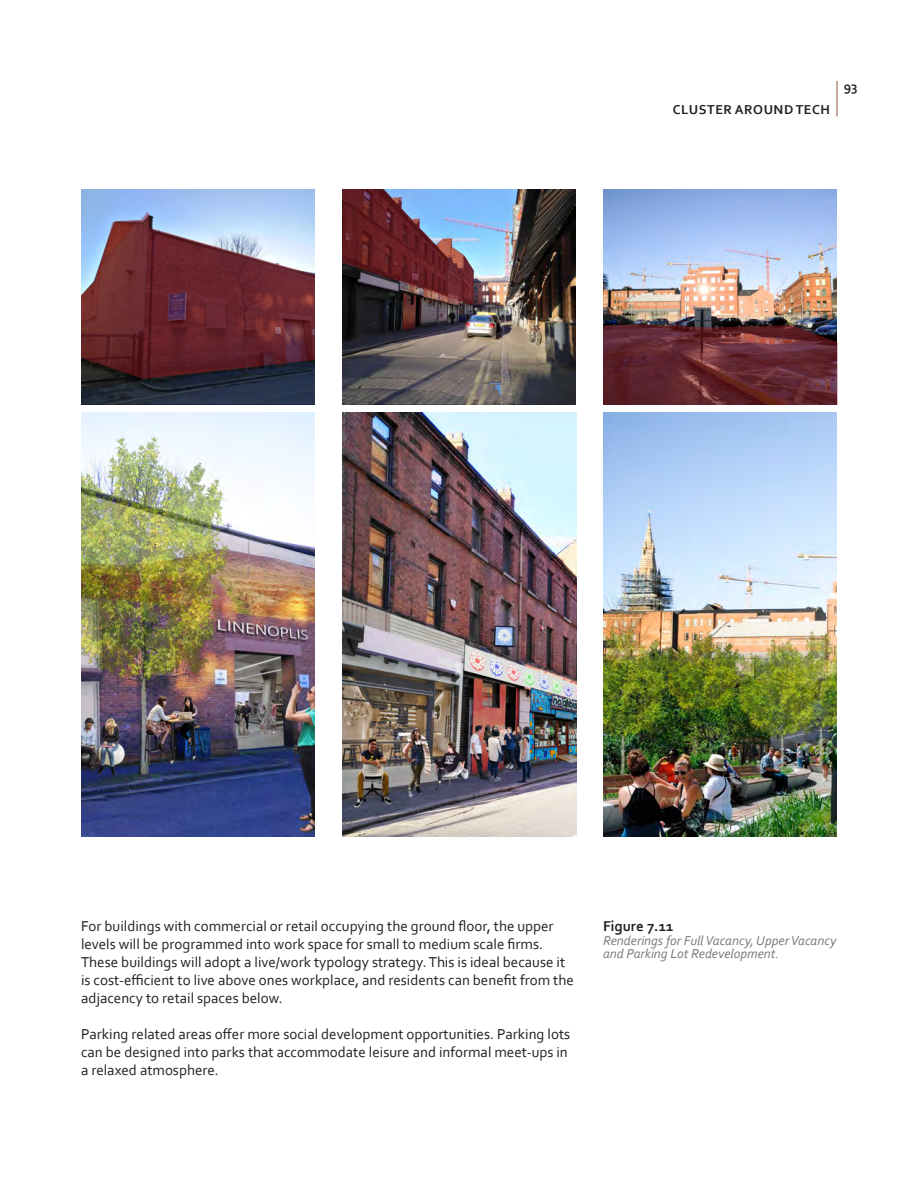
<style>
.page{position:relative;width:918px;height:1188px;background:#fff}
.page>*{position:absolute;margin:0;border:0;box-sizing:border-box;transform-origin:0 0}
.Figure_Number{font:15px/18px "Corbel";color:#231f20}
.Kumasi_Projects_Capt{font:700 15px "Corbel";color:#231f20}
.Kumasi_Projects_Capt-2{font:italic 13.5px/13.5px "Corbel";color:#787a7d}
.t1{font:700 13.5px "Corbel";letter-spacing:.04em;color:#231f20}
</style>
<div class="page">
<img style="left:81px;top:412px;width:234px;height:425px">
<img style="left:603px;top:412px;width:234px;height:425px">
<img style="left:342px;top:412px;width:234px;height:425px">
<img style="left:603px;top:189px;width:234px;height:135px">
<img style="left:342px;top:189px;width:234px;height:216px">
<img style="left:81px;top:189px;width:234px;height:216px">
<img style="left:342px;top:189px;width:132px;height:117px">
<svg style="left:81px;top:212px;width:234px;height:167px;background:#754e5a"></svg>
<svg style="left:603px;top:324px;width:235px;height:81px;background:#612931"></svg>
<hr style="left:836px;top:81px;width:2px;height:35px;background:#9a6c4e">
<p class="t1" style="left:673px;top:101px;width:159px">CLUSTER AROUND TECH</p>
<p class="t1" style="left:844px;top:78px;width:16px">93</p>
<p class="Figure_Number" style="left:81px;top:917px;width:494px">For buildings with commercial or retail occupying the ground floor, the upper levels will be programmed into work space for small to medium scale firms.<br>These buildings will adopt a live/work typology strategy. This is ideal because it is cost-efficient to live above ones workplace, and residents can benefit from the adjacency to retail spaces below.</p>
<p class="Figure_Number" style="left:81px;top:1025px;width:491px">Parking related areas offer more social development opportunities. Parking lots can be designed into parks that accommodate leisure and informal meet-ups in a relaxed atmosphere.</p>
<p class="Kumasi_Projects_Capt" style="left:603px;top:917px;width:72px">Figure 7.11</p>
<p class="Kumasi_Projects_Capt-2" style="left:603px;top:933px;width:235px">Renderings for Full Vacancy, Upper Vacancy and Parking Lot Redevelopment.</p>
</div>
